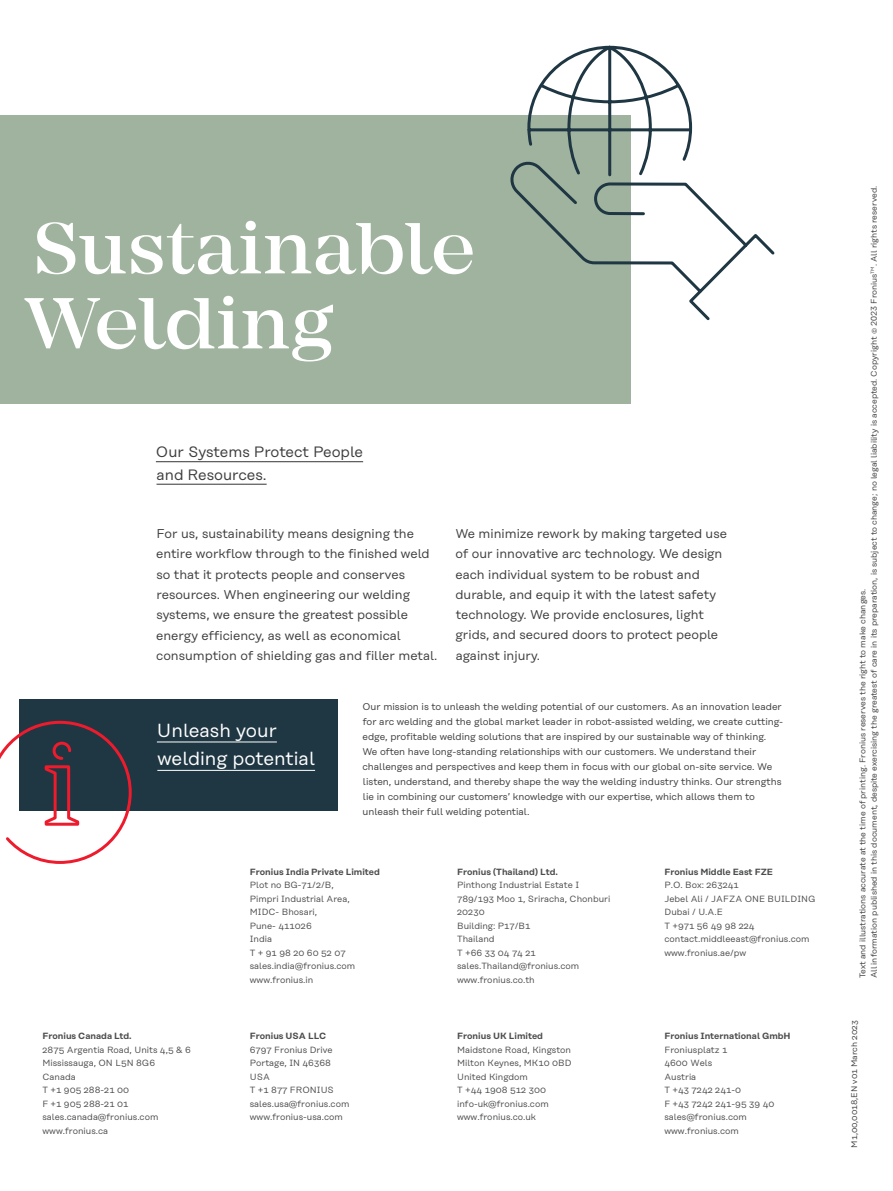
<style>
.page{position:relative;width:893px;height:1191px;background:#fff}
.page>*{position:absolute;margin:0;border:0;box-sizing:border-box;transform-origin:0 0}
.t1{font:500 75px/75px "Mirador";color:#fff}
.t2{font:18.9px/28.3px "Rational Text";color:#fff}
.t3{font:15px/22.5px "Rational Text";color:#3e3e3f}
.t4{font:12.75px/20.2px "Rational Text";color:#3e3e3f}
.t5{font:9.75px/15px "Rational Text";color:#3e3e3f}
.t6{font:9px/13.5px "Rational Text";color:#4b4c4d}
.t7{font:600 9px "Rational Text";color:#4b4c4d}
.t8{font:8.25px/11.2px "Rational Text";color:#3e3e3f}
</style>
<div class="page">
<div style="left:0;top:115px;width:630px;height:288px;background:#9fb39e"></div>
<svg style="left:527px;top:45px;width:166px;height:112px"></svg>
<svg style="left:510px;top:157px;width:265px;height:166px"></svg>
<div style="left:19px;top:699px;width:319px;height:112px;background:#1f3643"></div>
<svg style="left:0;top:720px;width:132px;height:144px"></svg>
<hr style="left:157px;top:741px;width:120px;height:1px;background:#fff">
<hr style="left:157px;top:770px;width:158px;height:1px;background:#fff">
<hr style="left:156px;top:461px;width:207px;height:1px;background:#3e3e3f">
<hr style="left:157px;top:484px;width:110px;height:1px;background:#3e3e3f">
<h1 class="t1" style="left:24px;top:211px;width:452px">Sustainable<br>Welding</h1>
<h3 class="t3" style="left:156px;top:441px;width:209px">Our Systems Protect People and Resources.</h3>
<p class="t4" style="left:156px;top:523px;width:283px">For us, sustainability means designing the entire workflow through to the finished weld so that it protects people and conserves resources. When engineering our welding systems, we ensure the greatest possible energy efficiency, as well as economical consumption of shielding gas and filler metal.</p>
<p class="t4" style="left:455px;top:523px;width:273px">We minimize rework by making targeted use of our innovative arc technology. We design each individual system to be robust and durable, and equip it with the latest safety technology. We provide enclosures, light grids, and secured doors to protect people against injury.</p>
<h2 class="t2" style="left:157px;top:715px;width:160px">Unleash your welding potential</h2>
<p class="t5" style="left:362px;top:698px;width:422px">Our mission is to unleash the welding potential of our customers. As an innovation leader for arc welding and the global market leader in robot-assisted welding, we create cutting&shy;edge, profitable welding solutions that are inspired by our sustainable way of thinking.<br>We often have long-standing relationships with our customers. We understand their challenges and perspectives and keep them in focus with our global on-site service. We listen, understand, and thereby shape the way the welding industry thinks. Our strengths lie in combining our customers’ knowledge with our expertise, which allows them to unleash their full welding potential.</p>
<p class="t7" style="left:43px;top:1030px;width:91px">Fronius Canada Ltd.</p>
<p class="t6" style="left:43px;top:1042px;width:150px">2875 Argentia Road, Units 4,5 &amp; 6<br>Mississauga, ON L5N 8G6<br>Canada<br>T +1 905 288-21 00<br>F +1 905 288-21 01 sales.canada@fronius.com www.fronius.ca</p>
<p class="t7" style="left:250px;top:866px;width:132px">Fronius India Private Limited</p>
<p class="t6" style="left:250px;top:878px;width:107px">Plot no BG-71/2/B,<br>Pimpri Industrial Area,<br>MIDC- Bhosari,<br>Pune- 411026<br>India<br>T + 91 98 20 60 52 07 sales.india@fronius.com www.fronius.in</p>
<p class="t7" style="left:250px;top:1030px;width:78px">Fronius USA LLC</p>
<p class="t6" style="left:250px;top:1042px;width:101px">6797 Fronius Drive<br>Portage, IN 46368<br>USA<br>T +1 877 FRONIUS sales.usa@fronius.com www.fronius-usa.com</p>
<p class="t7" style="left:457px;top:866px;width:102px">Fronius (Thailand) Ltd.</p>
<p class="t6" style="left:457px;top:878px;width:155px">Pinthong Industrial Estate I<br>789/193 Moo 1, Sriracha, Chonburi<br>20230<br>Building: P17/B1<br>Thailand<br>T +66 33 04 74 21 sales.Thailand@fronius.com www.fronius.co.th</p>
<p class="t7" style="left:457px;top:1030px;width:87px">Fronius UK Limited</p>
<p class="t6" style="left:457px;top:1042px;width:116px">Maidstone Road, Kingston<br>Milton Keynes, MK10 0BD<br>United Kingdom<br>T +44 1908 512 300 info-uk@fronius.com www.fronius.co.uk</p>
<p class="t7" style="left:664px;top:866px;width:110px">Fronius Middle East FZE</p>
<p class="t6" style="left:664px;top:878px;width:153px">P.O. Box: 263241<br>Jebel Ali / JAFZA ONE BUILDING<br>Dubai / U.A.E<br>T +971 56 49 98 224 contact.middleeast@fronius.com www.fronius.ae/pw</p>
<p class="t7" style="left:664px;top:1030px;width:128px">Fronius International GmbH</p>
<p class="t6" style="left:664px;top:1042px;width:112px">Froniusplatz 1<br>4600 Wels<br>Austria<br>T +43 7242 241-0<br>F +43 7242 241-95 39 40 sales@fronius.com www.fronius.com</p>
<p class="t8" style="left:857px;top:978px;width:793px;rotate:-90deg">Text and illustrations accurate at the time of printing. Fronius reserves the right to make changes.<br>All information published in this document, despite exercising the greatest of care in its preparation, is subject to change; no legal liability is accepted. Copyright © 2023 Fronius<sup>TM</sup>. All rights reserved.</p>
<p class="t8" style="left:848px;top:1147px;width:129px;rotate:-90deg">M1,00,0018,EN v01 March 2023</p>
</div>
